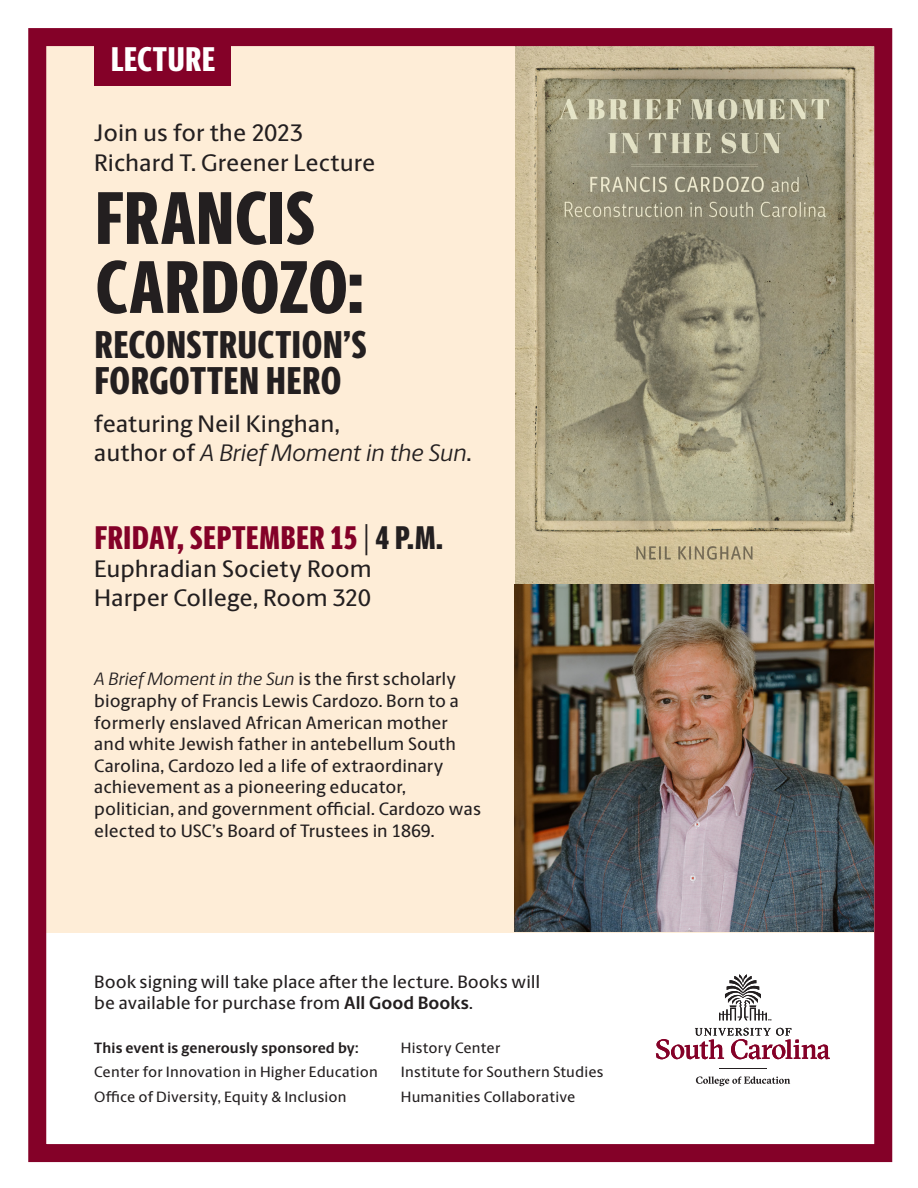
<style>
.page{position:relative;width:918px;height:1188px;background:#fff}
.page>*{position:absolute;margin:0;border:0;box-sizing:border-box;transform-origin:0 0}
.Poster_Headline{font:800 75px/69px "Berlingske Sans X Cn";letter-spacing:.015em;color:#231f20}
.Poster_Headline-2{font:800 39px/36px "Berlingske Sans X Cn";letter-spacing:.02em;color:#231f20}
.Poster_Headline-3{font:800 34.5px "Berlingske Sans X Cn";letter-spacing:.02em;color:#fff}
.Poster_Headline-4{font:800 33px "Berlingske Sans X Cn";letter-spacing:.025em;color:#840128}
.Poster_Headline-5{font:500 24px/28.8px "Berlingske Sans";color:#231f20}
.Poster_Headline-6{font:500 18px/21.6px "Berlingske Sans";color:#231f20}
.H2_style{font:500 18px/21.6px "Berlingske Sans";color:#231f20}
.H2_style-2{font:500 15px "Berlingske Sans";letter-spacing:.01em;color:#231f20}
.H2_style-3{font:700 15px "Berlingske Sans";letter-spacing:.01em;color:#231f20}
.s1{font-weight:400;font-style:italic}
.s2{color:#231f20}
.s3{font-weight:700}
</style>
<div class="page">
<div style="left:40px;top:40px;width:846px;height:893px;background:#feedd7"></div>
<img style="left:515px;top:47px;width:358px;height:885px">
<div style="left:94px;top:40px;width:137px;height:46px;background:#840128"></div>
<svg style="left:696px;top:1076px;width:94px;height:10px"></svg>
<hr style="left:719px;top:1068px;width:48px;height:1px;background:#231f20">
<svg style="left:719px;top:974px;width:52px;height:46px"></svg>
<svg style="left:656px;top:1028px;width:174px;height:31px"></svg>
<div style="left:28px;top:28px;width:864px;height:1134px;border:18px solid #840128"></div>
<h1 class="Poster_Headline-3" style="left:111px;top:33px;width:106px">LECTURE</h1>
<h1 class="Poster_Headline-5" style="left:94px;top:117px;width:283px;line-height:30px">Join us for the 2023<br>Richard T. Greener Lecture</h1>
<h1 class="Poster_Headline" style="left:95px;top:183px;width:269px">FRANCIS<br>CARDOZO:</h1>
<h1 class="Poster_Headline-2" style="left:95px;top:326px;width:273px">RECONSTRUCTION’S<br>FORGOTTEN HERO</h1>
<h1 class="Poster_Headline-5" style="left:94px;top:408px;width:379px">featuring Neil Kinghan,<br>author of <span class="s1">A Brief Moment in the Sun</span>.</h1>
<h1 class="Poster_Headline-4" style="left:95px;top:513px;width:350px">FRIDAY, SEPTEMBER 15 <span class="s2">| 4 P.M.</span></h1>
<h1 class="Poster_Headline-5" style="left:94px;top:554px;width:279px">Euphradian Society Room<br>Harper College, Room 320</h1>
<h1 class="Poster_Headline-6" style="left:94px;top:668px;width:388px"><span class="s1">A Brief Moment in the Sun</span> is the first scholarly biography of Francis Lewis Cardozo. Born to a formerly enslaved African American mother and white Jewish father in antebellum South Carolina, Cardozo led a life of extraordinary achievement as a pioneering educator, politician, and government official. Cardozo was elected to USC’s Board of Trustees in 1869.</h1>
<h2 class="H2_style" style="left:94px;top:970px;width:448px">Book signing will take place after the lecture. Books will be available for purchase from <span class="s3">All Good Books</span>.</h2>
<h2 class="H2_style-3" style="left:94px;top:1036px;width:266px">This event is generously sponsored by:</h2>
<h2 class="H2_style-2" style="left:94px;top:1060px;width:285px">Center for Innovation in Higher Education</h2>
<h2 class="H2_style-2" style="left:94px;top:1085px;width:254px">Office of Diversity, Equity &amp; Inclusion</h2>
<h2 class="H2_style-2" style="left:401px;top:1035px;width:101px">History Center</h2>
<h2 class="H2_style-2" style="left:401px;top:1060px;width:204px">Institute for Southern Studies</h2>
<h2 class="H2_style-2" style="left:401px;top:1085px;width:176px">Humanities Collaborative</h2>
</div>
